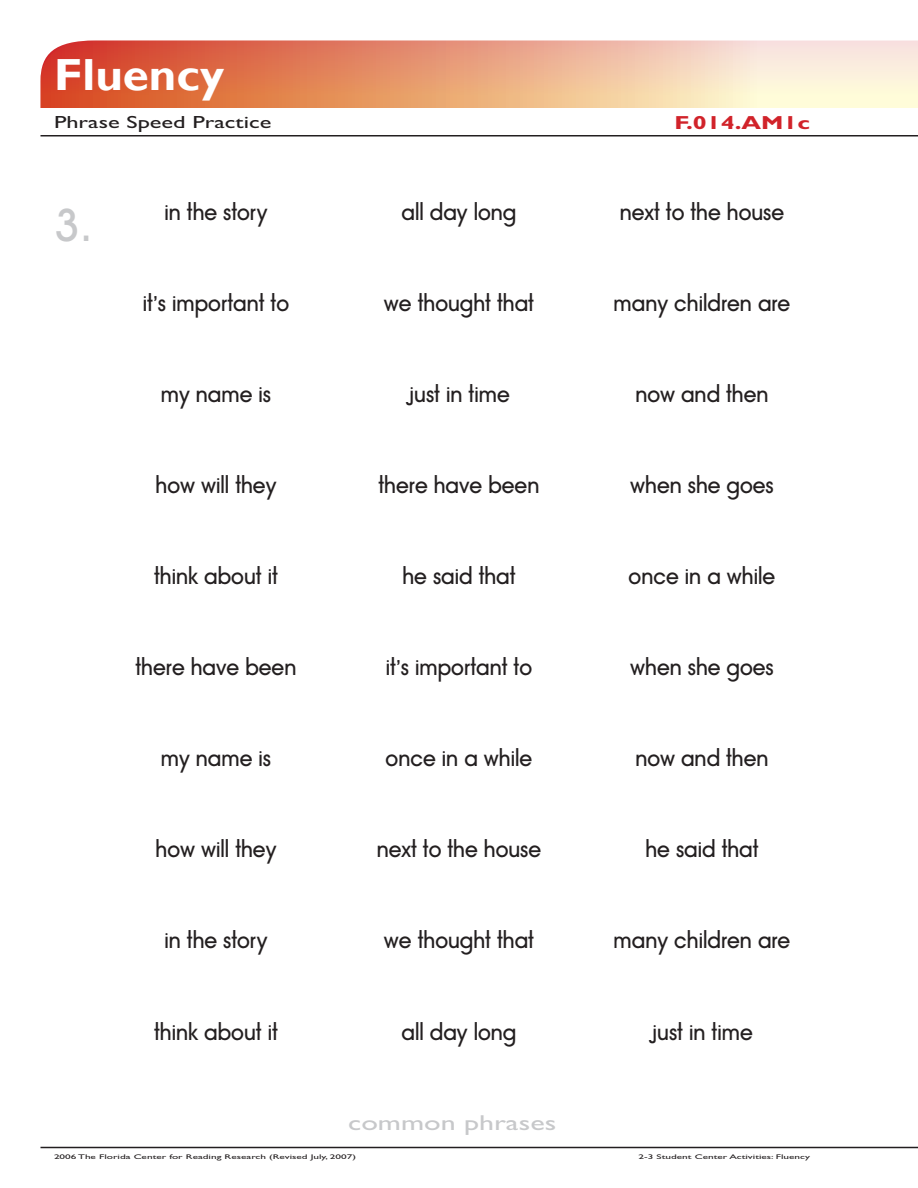
<style>
.page{position:relative;width:918px;height:1188px;background:#fff}
.page>*{position:absolute;margin:0;border:0;box-sizing:border-box;transform-origin:0 0}
.t1{font:700 45px "Gill Sans";color:#fff;scale:1.05 1}
.t2{font:45px "Avant Garde Medium Modified";color:#c7c8ca}
.t3{font:21.6px "Gill Sans MT Modified";color:#c7c8ca;scale:1.39 1}
.t4{font:21px "Avant Garde Medium Modified";color:#231f20}
.t5{font:700 18.9px "Gill Sans MT Modified";color:#d1232a;scale:1.33 1}
.t6{font:17.55px "Gill Sans MT Modified";color:#231f20;scale:1.39 1}
.t7{font:6.75px "Gill Sans MT Modified";color:#231f20;scale:1.67 1}
</style>
<div class="page">
<svg style="left:40px;top:40px;width:878px;height:68px;background:#eaa686"></svg>
<hr style="left:40px;top:1147px;width:878px;height:1px;background:#231f20">
<hr style="left:40px;top:135px;width:878px;height:1px;background:#231f20">
<h1 class="t1" style="left:54px;top:48px;width:164px">Fluency</h1>
<p class="t6" style="left:54px;top:112px;width:158px">Phrase Speed Practice</p>
<p class="t5" style="left:674px;top:111px;width:103px">F.014.AM1c</p>
<p class="t2" style="left:54px;top:198px;width:40px">3.</p>
<p class="t4" style="left:164px;top:200px;width:105px">in the story</p>
<p class="t4" style="left:143px;top:291px;width:148px">it’s important to</p>
<p class="t4" style="left:161px;top:382px;width:112px">my name is</p>
<p class="t4" style="left:155px;top:473px;width:123px">how will they</p>
<p class="t4" style="left:154px;top:564px;width:125px">think about it</p>
<p class="t4" style="left:136px;top:655px;width:162px">there have been</p>
<p class="t4" style="left:161px;top:746px;width:112px">my name is</p>
<p class="t4" style="left:155px;top:837px;width:123px">how will they</p>
<p class="t4" style="left:164px;top:928px;width:105px">in the story</p>
<p class="t4" style="left:154px;top:1019px;width:125px">think about it</p>
<p class="t4" style="left:402px;top:200px;width:116px">all day long</p>
<p class="t4" style="left:384px;top:291px;width:152px">we thought that</p>
<p class="t4" style="left:408px;top:382px;width:103px">just in time</p>
<p class="t4" style="left:379px;top:473px;width:162px">there have been</p>
<p class="t4" style="left:402px;top:564px;width:115px">he said that</p>
<p class="t4" style="left:386px;top:655px;width:148px">it’s important to</p>
<p class="t4" style="left:386px;top:746px;width:148px">once in a while</p>
<p class="t4" style="left:377px;top:837px;width:166px">next to the house</p>
<p class="t4" style="left:384px;top:928px;width:152px">we thought that</p>
<p class="t4" style="left:402px;top:1019px;width:116px">all day long</p>
<p class="t3" style="left:348px;top:1110px;width:151px">common phrases</p>
<p class="t4" style="left:620px;top:200px;width:166px">next to the house</p>
<p class="t4" style="left:614px;top:291px;width:178px">many children are</p>
<p class="t4" style="left:635px;top:382px;width:135px">now and then</p>
<p class="t4" style="left:630px;top:473px;width:145px">when she goes</p>
<p class="t4" style="left:629px;top:564px;width:148px">once in a while</p>
<p class="t4" style="left:630px;top:655px;width:145px">when she goes</p>
<p class="t4" style="left:635px;top:746px;width:135px">now and then</p>
<p class="t4" style="left:645px;top:837px;width:115px">he said that</p>
<p class="t4" style="left:614px;top:928px;width:178px">many children are</p>
<p class="t4" style="left:651px;top:1019px;width:103px">just in time</p>
<p class="t7" style="left:54px;top:1153px;width:182px">2006 The Florida Center for Reading Research (Revised July, 2007)</p>
<p class="t7" style="left:639px;top:1153px;width:104px">2-3 Student Center Activities: Fluency</p>
</div>
